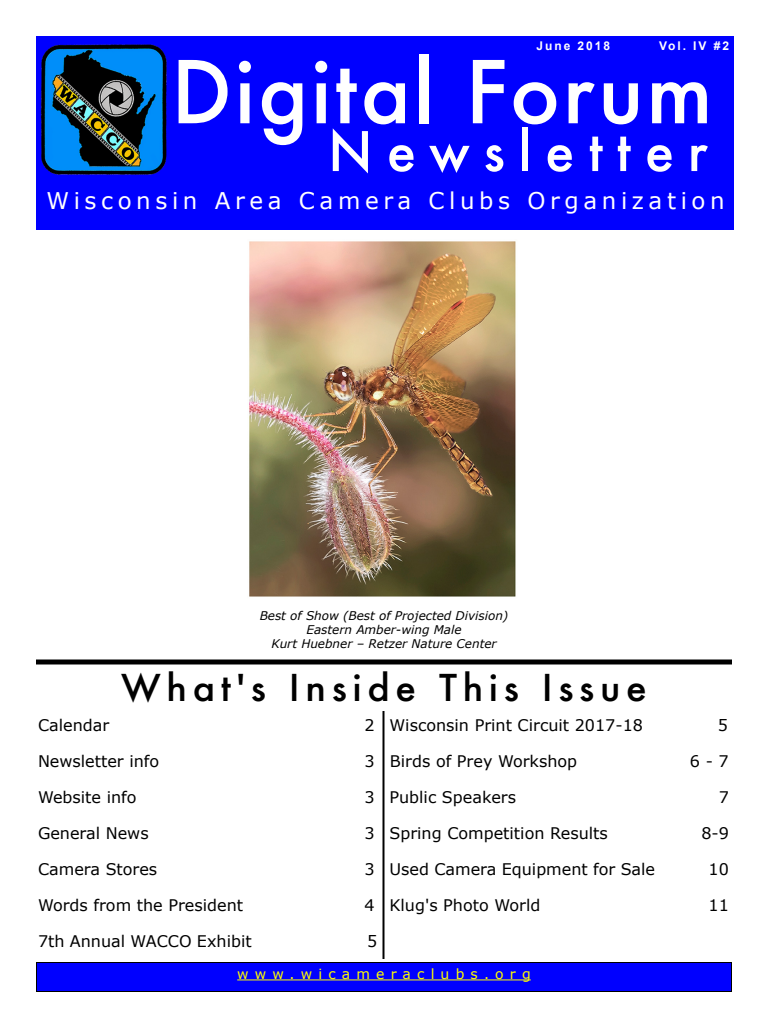
<style>
.page{position:relative;width:768px;height:1024px;background:#fff}
.page>*{position:absolute;margin:0;border:0;box-sizing:border-box;transform-origin:0 0}
.t1{font:500 84px "Futura";letter-spacing:.03em;color:#fff}
.t2{font:500 53px "Futura";letter-spacing:.255em;color:#fff}
.t3{font:500 36px "Futura";letter-spacing:.15em;color:#000;scale:1.04 1}
.t4{font:23px "Verdana";letter-spacing:.2em;color:#fff}
.t5{font:16px "Verdana";color:#000}
.t6{font:14px "Verdana";letter-spacing:.44em;color:#ff0}
.t7{font:italic 12px/14px "Verdana";color:#000;text-align:center}
.t8{font:700 12px "Arial";letter-spacing:.16em;color:#fff}
</style>
<div class="page">
<div style="left:36px;top:36px;width:698px;height:194px;background:#00f"></div>
<img style="left:40px;top:44px;width:127px;height:131px">
<hr style="left:36px;top:660px;width:696px;height:4px;background:#000">
<div style="left:36px;top:962px;width:696px;height:30px;background:#00f"></div>
<div style="left:36px;top:962px;width:696px;height:30px;border:1px solid #000"></div>
<hr style="left:237px;top:980px;width:294px;height:1px;background:#ff0">
<hr style="left:382px;top:711px;width:2px;height:248px;background:#000">
<img style="left:249px;top:241px;width:267px;height:356px">
<p class="t8" style="left:537px;top:38px;width:75px">June 2018</p>
<p class="t8" style="left:659px;top:38px;width:71px">Vol. IV #2</p>
<h1 class="t1" style="left:171px;top:34px;width:543px">Digital Forum</h1>
<h2 class="t2" style="left:328px;top:115px;width:381px">Newsletter</h2>
<h3 class="t4" style="left:46px;top:186px;width:680px">Wisconsin Area Camera Clubs Organization</h3>
<p class="t7" style="left:260px;top:608px;width:250px">Best of Show (Best of Projected Division)<br>Eastern Amber-wing Male<br>Kurt Huebner – Retzer Nature Center</p>
<h3 class="t3" style="left:121px;top:663px;width:507px">What's Inside This Issue</h3>
<p class="t5" style="left:38px;top:715px;width:73px">Calendar</p>
<p class="t5" style="left:365px;top:715px;width:12px">2</p>
<p class="t5" style="left:38px;top:751px;width:123px">Newsletter info</p>
<p class="t5" style="left:365px;top:751px;width:12px">3</p>
<p class="t5" style="left:38px;top:787px;width:100px">Website info</p>
<p class="t5" style="left:365px;top:787px;width:12px">3</p>
<p class="t5" style="left:38px;top:823px;width:112px">General News</p>
<p class="t5" style="left:365px;top:823px;width:12px">3</p>
<p class="t5" style="left:38px;top:859px;width:121px">Camera Stores</p>
<p class="t5" style="left:365px;top:859px;width:12px">3</p>
<p class="t5" style="left:38px;top:895px;width:207px">Words from the President</p>
<p class="t5" style="left:365px;top:895px;width:12px">4</p>
<p class="t5" style="left:38px;top:931px;width:215px">7th Annual WACCO Exhibit</p>
<p class="t5" style="left:367px;top:931px;width:12px">5</p>
<p class="t5" style="left:390px;top:715px;width:255px">Wisconsin Print Circuit 2017-18</p>
<p class="t5" style="left:718px;top:715px;width:12px">5</p>
<p class="t5" style="left:390px;top:751px;width:189px">Birds of Prey Workshop</p>
<p class="t5" style="left:690px;top:751px;width:40px">6 - 7</p>
<p class="t5" style="left:390px;top:787px;width:128px">Public Speakers</p>
<p class="t5" style="left:719px;top:787px;width:12px">7</p>
<p class="t5" style="left:390px;top:823px;width:220px">Spring Competition Results</p>
<p class="t5" style="left:701px;top:823px;width:29px">8-9</p>
<p class="t5" style="left:390px;top:859px;width:267px">Used Camera Equipment for Sale</p>
<p class="t5" style="left:709px;top:859px;width:22px">10</p>
<p class="t5" style="left:390px;top:895px;width:152px">Klug's Photo World</p>
<p class="t5" style="left:709px;top:895px;width:22px">11</p>
<p class="t6" style="left:237px;top:965px;width:295px">www.wicameraclubs.org</p>
</div>
